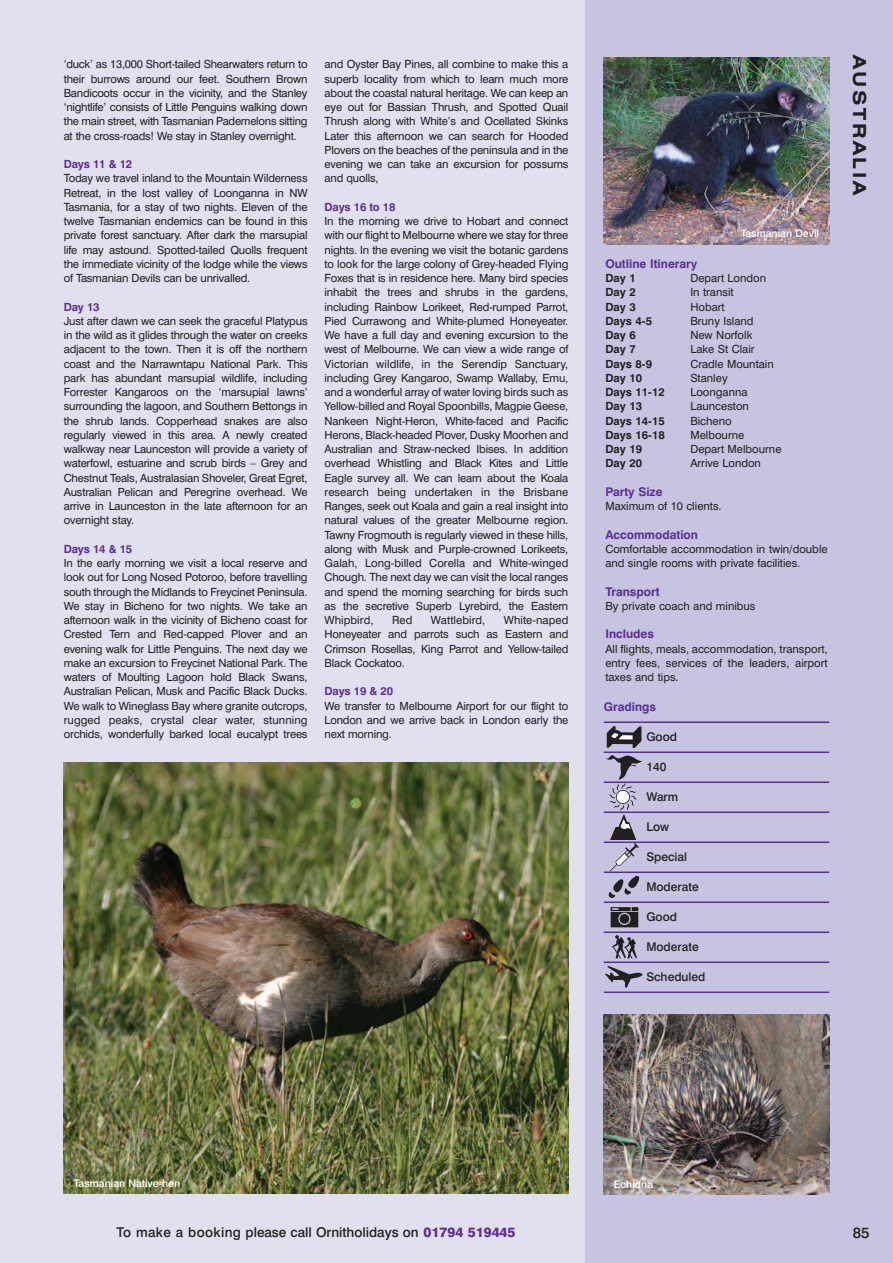
<style>
.page{position:relative;width:893px;height:1263px;background:#fff}
.page>*{position:absolute;margin:0;border:0;box-sizing:border-box;transform-origin:0 0}
.t1{font:700 expanded 18px "Swiss 721 BT";letter-spacing:.145em;color:#231f20}
.t2{font:500 15px "Swiss 721 BT";color:#231f20}
.t3{font:500 13.5px "Swiss 721 BT";color:#231f20}
.t4{font:700 12px "Swiss 721 BT";color:#5b2e91}
.t5{font:500 12px "Swiss 721 BT";color:#231f20}
.t6{font:11.25px/14.2px "Swiss 721 BT";letter-spacing:-.015em;color:#231f20;text-align:justify}
.t7{font:700 11.25px "Swiss 721 BT";color:#231f20}
.t8{font:700 11.25px "Swiss 721 BT";letter-spacing:-.015em;color:#5b2e91}
.t9{font:11.25px "Swiss 721 BT";letter-spacing:.005em;color:#231f20}
.t10{font:500 10.5px "Swiss 721 BT";color:#fff}
.s1{font-weight:800;color:#5b2e91}
</style>
<div class="page">
<div style="left:0;top:0;width:585px;height:1263px;background:#e1e0ef"></div>
<div style="left:585px;top:0;width:308px;height:1263px;background:#c6c4e1"></div>
<hr style="left:0;top:0;width:1px;height:229px;background:#c6c4e1">
<img style="left:604px;top:57px;width:225px;height:187px">
<img style="left:64px;top:762px;width:504px;height:431px">
<img style="left:604px;top:1014px;width:225px;height:180px">
<hr style="left:604px;top:721px;width:225px;height:2px;background:#5b2e91">
<hr style="left:604px;top:751px;width:225px;height:2px;background:#5b2e91">
<hr style="left:604px;top:781px;width:225px;height:2px;background:#5b2e91">
<hr style="left:604px;top:811px;width:225px;height:2px;background:#5b2e91">
<hr style="left:604px;top:841px;width:225px;height:2px;background:#5b2e91">
<hr style="left:604px;top:871px;width:225px;height:2px;background:#5b2e91">
<hr style="left:604px;top:901px;width:225px;height:2px;background:#5b2e91">
<hr style="left:604px;top:931px;width:225px;height:2px;background:#5b2e91">
<hr style="left:604px;top:961px;width:225px;height:2px;background:#5b2e91">
<hr style="left:604px;top:991px;width:225px;height:2px;background:#5b2e91">
<svg style="left:607px;top:726px;width:34px;height:22px"></svg>
<svg style="left:606px;top:755px;width:36px;height:143px"></svg>
<svg style="left:611px;top:907px;width:27px;height:20px"></svg>
<svg style="left:612px;top:935px;width:25px;height:23px"></svg>
<svg style="left:605px;top:966px;width:37px;height:22px"></svg>
<p class="t6" style="left:64px;top:58px;width:245px">‘duck’ as 13,000 Short-tailed Shearwaters return to their burrows around our feet. Southern Brown Bandicoots occur in the vicinity, and the Stanley ‘nightlife’ consists of Little Penguins walking down the main street, with Tasmanian Pademelons sitting at the cross-roads! We stay in Stanley overnight.</p>
<p class="t8" style="left:64px;top:160px;width:70px">Days 11 &amp; 12</p>
<p class="t6" style="left:64px;top:172px;width:245px">Today we travel inland to the Mountain Wilderness Retreat, in the lost valley of Loonganna in NW Tasmania, for a stay of two nights. Eleven of the twelve Tasmanian endemics can be found in this private forest sanctuary. After dark the marsupial life may astound. Spotted-tailed Quolls frequent the immediate vicinity of the lodge while the views of Tasmanian Devils can be unrivalled.</p>
<p class="t8" style="left:64px;top:302px;width:37px">Day 13</p>
<p class="t6" style="left:64px;top:315px;width:245px">Just after dawn we can seek the graceful Platypus in the wild as it glides through the water on creeks adjacent to the town. Then it is off the northern coast and the Narrawntapu National Park. This park has abundant marsupial wildlife, including Forrester Kangaroos on the ‘marsupial lawns’ surrounding the lagoon, and Southern Bettongs in the shrub lands. Copperhead snakes are also regularly viewed in this area. A newly created walkway near Launceston will provide a variety of waterfowl, estuarine and scrub birds – Grey and Chestnut Teals, Australasian Shoveler, Great Egret, Australian Pelican and Peregrine overhead. We arrive in Launceston in the late afternoon for an overnight stay.</p>
<p class="t8" style="left:64px;top:545px;width:70px">Days 14 &amp; 15</p>
<p class="t6" style="left:64px;top:557px;width:245px">In the early morning we visit a local reserve and look out for Long Nosed Potoroo, before travelling south through the Midlands to Freycinet Peninsula.<br>We stay in Bicheno for two nights. We take an afternoon walk in the vicinity of Bicheno coast for Crested Tern and Red-capped Plover and an evening walk for Little Penguins. The next day we make an excursion to Freycinet National Park. The waters of Moulting Lagoon hold Black Swans, Australian Pelican, Musk and Pacific Black Ducks.<br>We walk to Wineglass Bay where granite outcrops, rugged peaks, crystal clear water, stunning orchids, wonderfully barked local eucalypt trees</p>
<p class="t6" style="left:325px;top:58px;width:245px">and Oyster Bay Pines, all combine to make this a superb locality from which to learn much more about the coastal natural heritage. We can keep an eye out for Bassian Thrush, and Spotted Quail Thrush along with White’s and Ocellated Skinks Later this afternoon we can search for Hooded Plovers on the beaches of the peninsula and in the evening we can take an excursion for possums and quolls,</p>
<p class="t8" style="left:325px;top:203px;width:72px">Days 16 to 18</p>
<p class="t6" style="left:325px;top:215px;width:245px">In the morning we drive to Hobart and connect with our flight to Melbourne where we stay for three nights. In the evening we visit the botanic gardens to look for the large colony of Grey-headed Flying Foxes that is in residence here. Many bird species inhabit the trees and shrubs in the gardens, including Rainbow Lorikeet, Red-rumped Parrot, Pied Currawong and White-plumed Honeyeater.<br>We have a full day and evening excursion to the west of Melbourne. We can view a wide range of Victorian wildlife, in the Serendip Sanctuary, including Grey Kangaroo, Swamp Wallaby, Emu, and a wonderful array of water loving birds such as Yellow-billed and Royal Spoonbills, Magpie Geese, Nankeen Night-Heron, White-faced and Pacific Herons, Black-headed Plover, Dusky Moorhen and Australian and Straw-necked Ibises. In addition overhead Whistling and Black Kites and Little Eagle survey all. We can learn about the Koala research being undertaken in the Brisbane Ranges, seek out Koala and gain a real insight into natural values of the greater Melbourne region.<br>Tawny Frogmouth is regularly viewed in these hills, along with Musk and Purple-crowned Lorikeets, Galah, Long-billed Corella and White-winged Chough. The next day we can visit the local ranges and spend the morning searching for birds such as the secretive Superb Lyrebird, the Eastern Whipbird,</p>
<p class="t6" style="left:325px;top:614px;width:245px;text-indent:179px">White-naped Honeyeater and parrots such as Eastern and Crimson Rosellas, King Parrot and Yellow-tailed Black Cockatoo.</p>
<p class="t8" style="left:325px;top:687px;width:70px">Days 19 &amp; 20</p>
<p class="t6" style="left:325px;top:700px;width:245px">We transfer to Melbourne Airport for our flight to London and we arrive back in London early the next morning.</p>
<p class="t6" style="left:392px;top:614px;width:22px">Red</p>
<p class="t9" style="left:431px;top:616px;width:56px">Wattlebird,</p>
<p class="t10" style="left:741px;top:230px;width:80px">Tasmanian Devil</p>
<p class="t4" style="left:605px;top:259px;width:93px">Outline Itinerary</p>
<p class="t7" style="left:605px;top:274px;width:32px">Day 1</p>
<p class="t6" style="left:690px;top:272px;width:77px">Depart London</p>
<p class="t7" style="left:605px;top:288px;width:32px">Day 2</p>
<p class="t6" style="left:690px;top:286px;width:45px">In transit</p>
<p class="t7" style="left:605px;top:302px;width:32px">Day 3</p>
<p class="t6" style="left:690px;top:301px;width:36px">Hobart</p>
<p class="t7" style="left:605px;top:317px;width:48px">Days 4-5</p>
<p class="t6" style="left:690px;top:315px;width:65px">Bruny Island</p>
<p class="t7" style="left:605px;top:331px;width:32px">Day 6</p>
<p class="t6" style="left:690px;top:329px;width:64px">New Norfolk</p>
<p class="t7" style="left:605px;top:345px;width:32px">Day 7</p>
<p class="t6" style="left:690px;top:343px;width:66px">Lake St Clair</p>
<p class="t7" style="left:605px;top:359px;width:48px">Days 8-9</p>
<p class="t6" style="left:690px;top:358px;width:85px">Cradle Mountain</p>
<p class="t7" style="left:605px;top:374px;width:38px">Day 10</p>
<p class="t6" style="left:690px;top:372px;width:39px">Stanley</p>
<p class="t7" style="left:605px;top:388px;width:61px">Days 11-12</p>
<p class="t6" style="left:690px;top:386px;width:59px">Loonganna</p>
<p class="t7" style="left:605px;top:402px;width:38px">Day 13</p>
<p class="t6" style="left:690px;top:400px;width:60px">Launceston</p>
<p class="t7" style="left:605px;top:416px;width:61px">Days 14-15</p>
<p class="t6" style="left:690px;top:415px;width:43px">Bicheno</p>
<p class="t7" style="left:605px;top:431px;width:61px">Days 16-18</p>
<p class="t6" style="left:690px;top:429px;width:55px">Melbourne</p>
<p class="t7" style="left:605px;top:445px;width:38px">Day 19</p>
<p class="t6" style="left:690px;top:443px;width:93px">Depart Melbourne</p>
<p class="t7" style="left:605px;top:459px;width:38px">Day 20</p>
<p class="t6" style="left:690px;top:457px;width:72px">Arrive London</p>
<p class="t4" style="left:605px;top:487px;width:59px">Party Size</p>
<p class="t6" style="left:605px;top:500px;width:118px">Maximum of 10 clients.</p>
<p class="t4" style="left:605px;top:530px;width:94px">Accommodation</p>
<p class="t6" style="left:605px;top:543px;width:224px">Comfortable accommodation in twin/double and single rooms with private facilities.</p>
<p class="t4" style="left:605px;top:587px;width:56px">Transport</p>
<p class="t6" style="left:605px;top:600px;width:152px">By private coach and minibus</p>
<p class="t4" style="left:605px;top:630px;width:50px">Includes</p>
<p class="t6" style="left:605px;top:643px;width:224px">All flights, meals, accommodation, transport, entry fees, services of the leaders, airport taxes and tips.</p>
<p class="t4" style="left:604px;top:702px;width:54px">Gradings</p>
<p class="t5" style="left:646px;top:732px;width:32px">Good</p>
<p class="t5" style="left:646px;top:762px;width:22px">140</p>
<p class="t5" style="left:646px;top:792px;width:33px">Warm</p>
<p class="t5" style="left:646px;top:822px;width:24px">Low</p>
<p class="t5" style="left:646px;top:852px;width:42px">Special</p>
<p class="t5" style="left:646px;top:882px;width:54px">Moderate</p>
<p class="t5" style="left:646px;top:912px;width:32px">Good</p>
<p class="t5" style="left:646px;top:942px;width:54px">Moderate</p>
<p class="t5" style="left:646px;top:972px;width:61px">Scheduled</p>
<h1 class="t1" style="left:866px;top:55px;width:141px;rotate:90deg">AUSTRALIA</h1>
<p class="t10" style="left:74px;top:1180px;width:108px">Tasmanian Native-hen</p>
<p class="t10" style="left:614px;top:1180px;width:41px">Echidna</p>
<p class="t3" style="left:117px;top:1227px;width:400px">To make a booking please call Ornitholidays on <span class="s1">01794 519445</span></p>
<h2 class="t2" style="left:853px;top:1227px;width:18px">85</h2>
</div>
